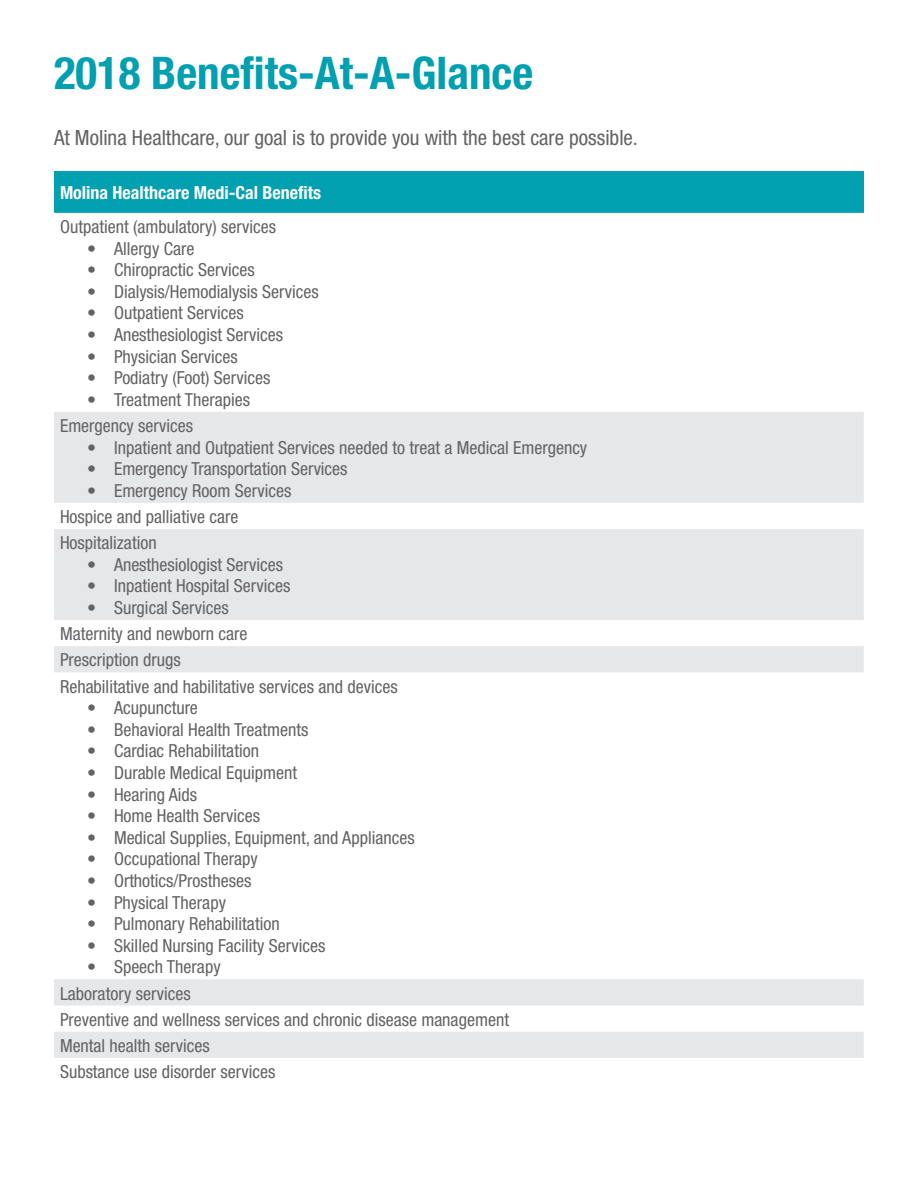
<style>
.page{position:relative;width:918px;height:1188px;background:#fff}
.page>*{position:absolute;margin:0;border:0;box-sizing:border-box;transform-origin:0 0}
.t1{font:700 condensed 45px "Helvetica Neue";color:#00a0b0}
.Subhead{font:condensed 21px "Helvetica Neue";color:#636366}
.Default{font:condensed 18px "Helvetica Neue";color:#636366}
.t2{font:700 condensed 18px "Helvetica Neue";color:#fff}
</style>
<div class="page">
<div style="left:54px;top:172px;width:810px;height:41px;background:#00a0b0"></div>
<svg style="left:54px;top:412px;width:810px;height:646px"></svg>
<p class="t1" style="left:54px;top:46px;width:481px">2018 Benefits-At-A-Glance</p>
<p class="Subhead" style="left:54px;top:125px;width:586px">At Molina Healthcare, our goal is to provide you with the best care possible.</p>
<p class="t2" style="left:60px;top:182px;width:263px">Molina Healthcare Medi-Cal Benefits</p>
<p class="Default" style="left:60px;top:216px;width:218px">Outpatient (ambulatory) services</p>
<p class="Default" style="left:87px;top:238px;width:109px">• Allergy Care</p>
<p class="Default" style="left:87px;top:259px;width:169px">• Chiropractic Services</p>
<p class="Default" style="left:87px;top:281px;width:233px">• Dialysis/Hemodialysis Services</p>
<p class="Default" style="left:87px;top:303px;width:158px">• Outpatient Services</p>
<p class="Default" style="left:87px;top:324px;width:198px">• Anesthesiologist Services</p>
<p class="Default" style="left:87px;top:346px;width:152px">• Physician Services</p>
<p class="Default" style="left:87px;top:367px;width:185px">• Podiatry (Foot) Services</p>
<p class="Default" style="left:87px;top:389px;width:165px">• Treatment Therapies</p>
<p class="Default" style="left:60px;top:415px;width:135px">Emergency services</p>
<p class="Default" style="left:87px;top:437px;width:502px">• Inpatient and Outpatient Services needed to treat a Medical Emergency</p>
<p class="Default" style="left:87px;top:458px;width:262px">• Emergency Transportation Services</p>
<p class="Default" style="left:87px;top:480px;width:206px">• Emergency Room Services</p>
<p class="Default" style="left:60px;top:506px;width:180px">Hospice and palliative care</p>
<p class="Default" style="left:60px;top:532px;width:98px">Hospitalization</p>
<p class="Default" style="left:87px;top:554px;width:198px">• Anesthesiologist Services</p>
<p class="Default" style="left:87px;top:576px;width:205px">• Inpatient Hospital Services</p>
<p class="Default" style="left:87px;top:597px;width:143px">• Surgical Services</p>
<p class="Default" style="left:60px;top:623px;width:189px">Maternity and newborn care</p>
<p class="Default" style="left:60px;top:650px;width:122px">Prescription drugs</p>
<p class="Default" style="left:60px;top:676px;width:339px">Rehabilitative and habilitative services and devices</p>
<p class="Default" style="left:87px;top:697px;width:112px">• Acupuncture</p>
<p class="Default" style="left:87px;top:719px;width:223px">• Behavioral Health Treatments</p>
<p class="Default" style="left:87px;top:741px;width:174px">• Cardiac Rehabilitation</p>
<p class="Default" style="left:87px;top:762px;width:212px">• Durable Medical Equipment</p>
<p class="Default" style="left:87px;top:784px;width:112px">• Hearing Aids</p>
<p class="Default" style="left:87px;top:805px;width:175px">• Home Health Services</p>
<p class="Default" style="left:87px;top:827px;width:329px">• Medical Supplies, Equipment, and Appliances</p>
<p class="Default" style="left:87px;top:849px;width:172px">• Occupational Therapy</p>
<p class="Default" style="left:87px;top:870px;width:166px">• Orthotics/Prostheses</p>
<p class="Default" style="left:87px;top:892px;width:141px">• Physical Therapy</p>
<p class="Default" style="left:87px;top:913px;width:194px">• Pulmonary Rehabilitation</p>
<p class="Default" style="left:87px;top:935px;width:240px">• Skilled Nursing Facility Services</p>
<p class="Default" style="left:87px;top:957px;width:135px">• Speech Therapy</p>
<p class="Default" style="left:60px;top:983px;width:132px">Laboratory services</p>
<p class="Default" style="left:60px;top:1009px;width:451px">Preventive and wellness services and chronic disease management</p>
<p class="Default" style="left:60px;top:1035px;width:151px">Mental health services</p>
<p class="Default" style="left:60px;top:1061px;width:217px">Substance use disorder services</p>
</div>
